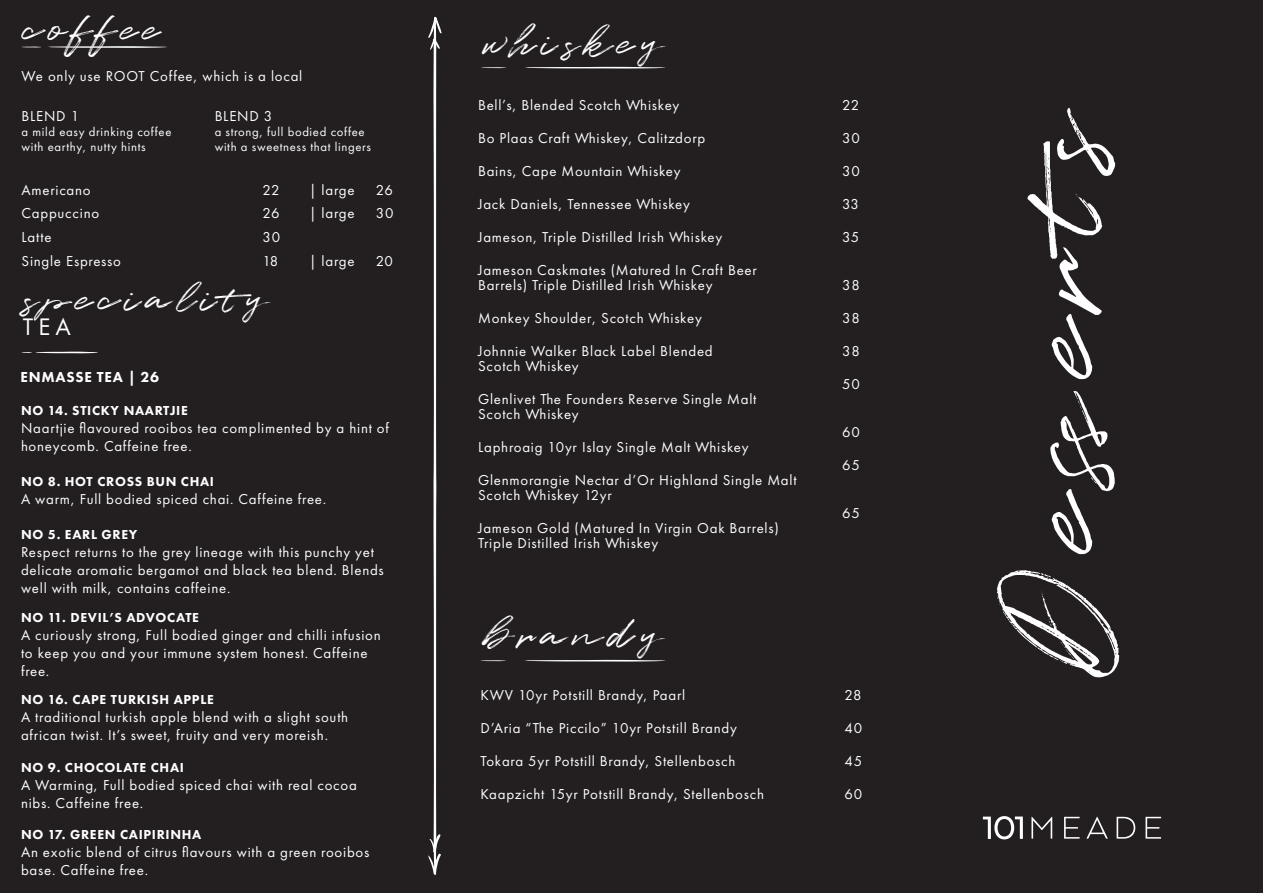
<style>
.page{position:relative;width:1263px;height:893px;background:#231f20}
.page>*{position:absolute;margin:0;border:0;box-sizing:border-box;transform-origin:0 0}
.t1{font:42.15px "Quentin";letter-spacing:.16em;color:#fff}
.t2{font:24.75px "Futura PT";color:#fff}
.t3{font:800 15px "Futura PT";letter-spacing:.05em;color:#fff}
.t4{font:14.85px/18px "Futura PT";letter-spacing:.05em;color:#fff}
.t5{font:800 13.5px "Futura PT";letter-spacing:.05em;color:#fff}
.t6{font:12.75px/15px "Futura PT";letter-spacing:.05em;color:#fff}
</style>
<div class="page">
<svg style="left:997px;top:570px;width:122px;height:108px"></svg>
<svg style="left:1050px;top:391px;width:65px;height:163px"></svg>
<svg style="left:1027px;top:108px;width:88px;height:271px"></svg>
<svg style="left:428px;top:17px;width:14px;height:858px"></svg>
<svg style="left:48px;top:46px;width:119px;height:2px"></svg>
<svg style="left:22px;top:47px;width:19px;height:1px"></svg>
<svg style="left:22px;top:352px;width:76px;height:1px"></svg>
<svg style="left:525px;top:67px;width:140px;height:2px"></svg>
<svg style="left:481px;top:67px;width:25px;height:1px"></svg>
<svg style="left:524px;top:660px;width:141px;height:2px"></svg>
<svg style="left:481px;top:660px;width:25px;height:1px"></svg>
<svg style="left:983px;top:816px;width:40px;height:23px"></svg>
<svg style="left:1031px;top:817px;width:21px;height:22px"></svg>
<svg style="left:1064px;top:817px;width:15px;height:22px"></svg>
<svg style="left:1086px;top:817px;width:22px;height:22px"></svg>
<svg style="left:1116px;top:817px;width:19px;height:22px"></svg>
<svg style="left:1145px;top:817px;width:16px;height:22px"></svg>
<h1 class="t1" style="left:23px;top:0;width:138px">coffee</h1>
<p class="t4" style="left:22px;top:67px;width:282px">We only use ROOT Coffee, which is a local</p>
<p class="t4" style="left:22px;top:107px;width:59px">BLEND 1</p>
<p class="t6" style="left:22px;top:124px;width:151px">a mild easy drinking coffee with earthy, nutty hints</p>
<p class="t4" style="left:215px;top:107px;width:59px">BLEND 3</p>
<p class="t6" style="left:215px;top:124px;width:158px">a strong, full bodied coffee with a sweetness that lingers</p>
<p class="t4" style="left:22px;top:181px;width:71px">Americano</p>
<p class="t4" style="left:262px;top:181px;width:19px">22</p>
<p class="t4" style="left:309px;top:181px;width:47px">| large</p>
<p class="t4" style="left:376px;top:181px;width:19px">26</p>
<p class="t4" style="left:22px;top:204px;width:79px">Cappuccino</p>
<p class="t4" style="left:262px;top:204px;width:19px">26</p>
<p class="t4" style="left:309px;top:204px;width:47px">| large</p>
<p class="t4" style="left:376px;top:204px;width:19px">30</p>
<p class="t4" style="left:22px;top:252px;width:101px">Single Espresso</p>
<p class="t4" style="left:262px;top:252px;width:17px">18</p>
<p class="t4" style="left:309px;top:252px;width:47px">| large</p>
<p class="t4" style="left:376px;top:252px;width:19px">20</p>
<p class="t4" style="left:22px;top:228px;width:31px">Latte</p>
<p class="t4" style="left:262px;top:228px;width:19px">30</p>
<h1 class="t1" style="left:23px;top:270px;width:246px">speciality</h1>
<h2 class="t2" style="left:23px;top:312px;width:49px">TEA</h2>
<p class="t3" style="left:20px;top:368px;width:140px">ENMASSE TEA | 26</p>
<p class="t5" style="left:21px;top:402px;width:168px">NO 14. STICKY NAARTJIE</p>
<p class="t4" style="left:21px;top:419px;width:369px">Naartjie flavoured rooibos tea complimented by a hint of honeycomb. Caffeine free.</p>
<p class="t5" style="left:21px;top:473px;width:195px">NO 8. HOT CROSS BUN CHAI</p>
<p class="t4" style="left:21px;top:490px;width:307px">A warm, Full bodied spiced chai. Caffeine free.</p>
<p class="t5" style="left:21px;top:526px;width:118px">NO 5. EARL GREY</p>
<p class="t4" style="left:21px;top:543px;width:364px">Respect returns to the grey lineage with this punchy yet delicate aromatic bergamot and black tea blend. Blends well with milk, contains caffeine.</p>
<p class="t5" style="left:21px;top:609px;width:179px">NO 11. DEVIL’S ADVOCATE</p>
<p class="t4" style="left:21px;top:626px;width:361px">A curiously strong, Full bodied ginger and chilli infusion to keep you and your immune system honest. Caffeine free.</p>
<p class="t5" style="left:21px;top:691px;width:194px">NO 16. CAPE TURKISH APPLE</p>
<p class="t4" style="left:21px;top:708px;width:329px">A traditional turkish apple blend with a slight south african twist. It’s sweet, fruity and very moreish.</p>
<p class="t5" style="left:21px;top:759px;width:164px">NO 9. CHOCOLATE CHAI</p>
<p class="t4" style="left:21px;top:776px;width:337px">A Warming, Full bodied spiced chai with real cocoa nibs. Caffeine free.</p>
<p class="t5" style="left:21px;top:826px;width:182px">NO 17. GREEN CAIPIRINHA</p>
<p class="t4" style="left:21px;top:843px;width:350px">An exotic blend of citrus flavours with a green rooibos base. Caffeine free.</p>
<h1 class="t1" style="left:485px;top:14px;width:179px">whiskey</h1>
<p class="t4" style="left:478px;top:96px;width:203px">Bell’s, Blended Scotch Whiskey</p>
<p class="t4" style="left:478px;top:129px;width:229px">Bo Plaas Craft Whiskey, Calitzdorp</p>
<p class="t4" style="left:478px;top:162px;width:204px">Bains, Cape Mountain Whiskey</p>
<p class="t4" style="left:478px;top:195px;width:213px">Jack Daniels, Tennessee Whiskey</p>
<p class="t4" style="left:478px;top:228px;width:246px">Jameson, Triple Distilled Irish Whiskey</p>
<p class="t4" style="left:478px;top:263px;width:280px;line-height:15px">Jameson Caskmates (Matured In Craft Beer<br>Barrels) Triple Distilled Irish Whiskey</p>
<p class="t4" style="left:478px;top:309px;width:225px">Monkey Shoulder, Scotch Whiskey</p>
<p class="t4" style="left:478px;top:344px;width:236px;line-height:15px">Johnnie Walker Black Label Blended<br>Scotch Whiskey</p>
<p class="t4" style="left:478px;top:392px;width:280px;line-height:15px">Glenlivet The Founders Reserve Single Malt<br>Scotch Whiskey</p>
<p class="t4" style="left:478px;top:438px;width:272px">Laphroaig 10yr Islay Single Malt Whiskey</p>
<p class="t4" style="left:478px;top:473px;width:320px;line-height:15px">Glenmorangie Nectar d’Or Highland Single Malt<br>Scotch Whiskey 12yr</p>
<p class="t4" style="left:478px;top:521px;width:302px;line-height:15px">Jameson Gold (Matured In Virgin Oak Barrels)<br>Triple Distilled Irish Whiskey</p>
<h1 class="t1" style="left:485px;top:606px;width:179px">brandy</h1>
<p class="t4" style="left:481px;top:686px;width:206px">KWV 10yr Potstill Brandy, Paarl</p>
<p class="t4" style="left:481px;top:719px;width:258px">D’Aria “The Piccilo” 10yr Potstill Brandy</p>
<p class="t4" style="left:481px;top:752px;width:256px">Tokara 5yr Potstill Brandy, Stellenbosch</p>
<p class="t4" style="left:481px;top:785px;width:285px">Kaapzicht 15yr Potstill Brandy, Stellenbosch</p>
<p class="t4" style="left:842px;top:96px;width:19px">22</p>
<p class="t4" style="left:842px;top:129px;width:19px">30</p>
<p class="t4" style="left:842px;top:162px;width:19px">30</p>
<p class="t4" style="left:842px;top:195px;width:18px">33</p>
<p class="t4" style="left:842px;top:228px;width:19px">35</p>
<p class="t4" style="left:842px;top:276px;width:19px">38</p>
<p class="t4" style="left:842px;top:309px;width:19px">38</p>
<p class="t4" style="left:842px;top:342px;width:19px">38</p>
<p class="t4" style="left:842px;top:375px;width:19px">50</p>
<p class="t4" style="left:842px;top:423px;width:19px">60</p>
<p class="t4" style="left:842px;top:456px;width:19px">65</p>
<p class="t4" style="left:842px;top:504px;width:19px">65</p>
<p class="t4" style="left:844px;top:686px;width:19px">28</p>
<p class="t4" style="left:844px;top:719px;width:19px">40</p>
<p class="t4" style="left:844px;top:752px;width:19px">45</p>
<p class="t4" style="left:844px;top:785px;width:19px">60</p>
</div>
